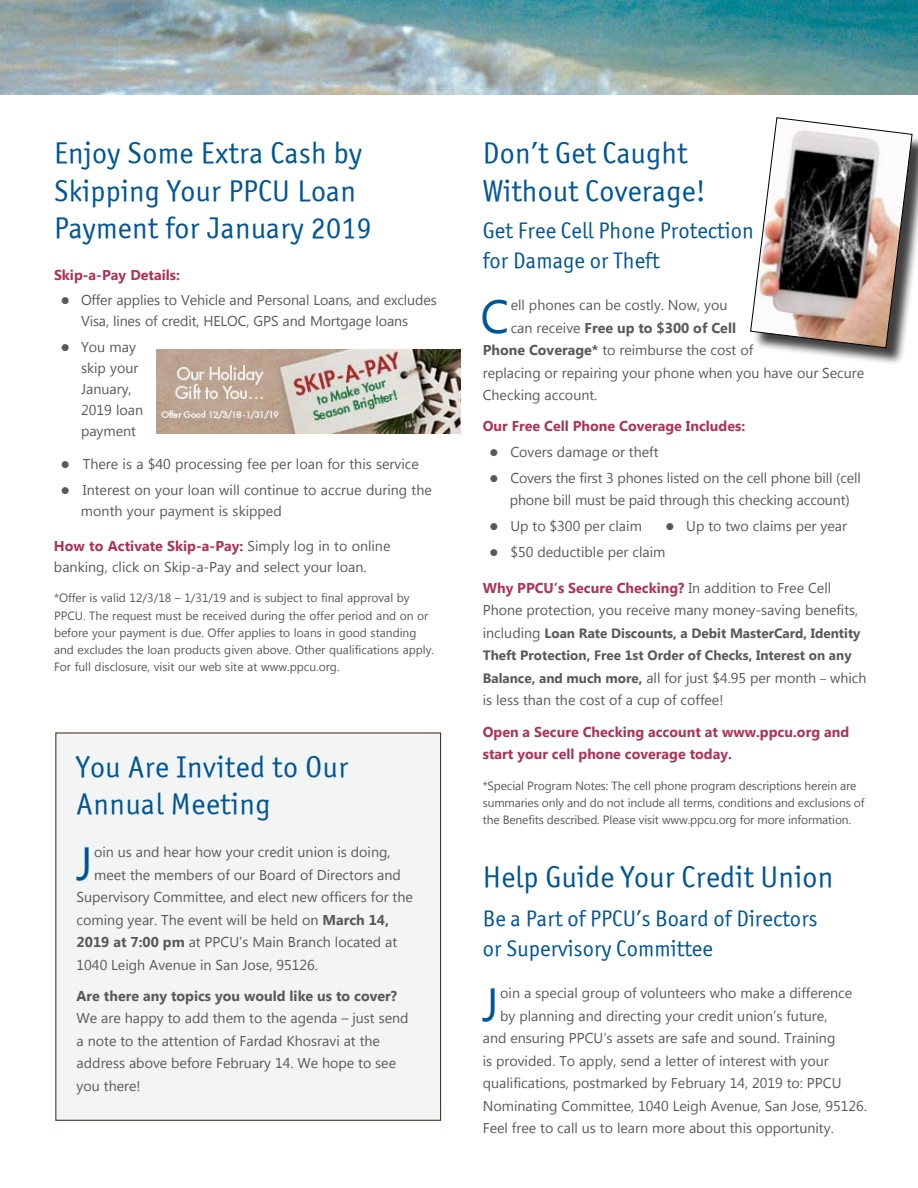
<style>
.page{position:relative;width:918px;height:1188px;background:#fff}
.page>*{position:absolute;margin:0;border:0;box-sizing:border-box;transform-origin:0 0}
.t1{font:46.35px "Microsoft New Tai Lue";color:#005695}
.t2{font:30px/37.5px "Officina Sans ITCTT Book";letter-spacing:.01em;color:#005695}
.t3{font:22.5px/30px "Officina Sans ITCTT Book";letter-spacing:.005em;color:#005695}
.t4{font:14.25px/21px "Microsoft New Tai Lue";color:#58595b}
.t5{font:700 14.25px/22.5px "Microsoft New Tai Lue";color:#ad3358}
.t6{font:700 14.25px "Microsoft New Tai Lue";color:#58595b}
.t7{font:700 13.5px/22.5px "Microsoft New Tai Lue";color:#58595b}
.t8{font:12px/17.2px "Microsoft New Tai Lue";color:#58595b}
.s1{font-weight:700;color:#ad3358}
.s2{font-weight:700}
.s3{font-weight:400}
.s4{font-weight:400;font-size:14.25px}
.s5{font-weight:700;font-size:13.5px}
.s6{font-size:12px}
</style>
<div class="page">
<img style="left:0;top:0;width:918px;height:94px">
<img style="left:157px;top:350px;width:304px;height:84px">
<div style="left:753px;top:120px;width:165px;height:246px;background:#000;opacity:.75"></div>
<svg style="left:750px;top:117px;width:162px;height:231px"></svg>
<div style="left:56px;top:733px;width:385px;height:387px;background:#f3f4f4"></div>
<div style="left:55px;top:732px;width:386px;height:389px;border:1px solid #513628"></div>
<h2 class="t2" style="left:54px;top:134px;width:319px">Enjoy Some Extra Cash by<br>Skipping Your PPCU Loan<br>Payment for January 2019</h2>
<p class="t5" style="left:54px;top:264px;width:128px">Skip-a-Pay Details:</p>
<p class="t4" style="left:61px;top:291px;width:378px;text-align:center">● Offer applies to Vehicle and Personal Loans, and excludes<br>Visa, lines of credit, HELOC, GPS and Mortgage loans</p>
<p class="t4" style="left:81px;top:338px;width:64px;text-indent:-20px">● You may skip your<br>January,<br>2019 loan payment</p>
<p class="t4" style="left:61px;top:455px;width:360px">● There is a $40 processing fee per loan for this service</p>
<p class="t4" style="left:81px;top:481px;width:352px;text-indent:-20px">● Interest on your loan will continue to accrue during the month your payment is skipped</p>
<p class="t4" style="left:54px;top:536px;width:338px"><span class="s1">How to Activate Skip-a-Pay:</span> Simply log in to online banking, click on Skip-a-Pay and select your loan.</p>
<p class="t8" style="left:54px;top:590px;width:382px">*Offer is valid 12/3/18 – 1/31/19 and is subject to final approval by PPCU. The request must be received during the offer period and on or before your payment is due. Offer applies to loans in good standing and excludes the loan products given above. Other qualifications apply.<br>For full disclosure, visit our web site at www.ppcu.org.</p>
<h2 class="t2" style="left:77px;top:748px;width:273px">You Are Invited to Our<br>Annual Meeting</h2>
<h1 class="t1" style="left:76px;top:837px;width:18px">J</h1>
<p class="t4" style="left:94px;top:843px;width:298px">oin us and hear how your credit union is doing,</p>
<p class="t4" style="left:94px;top:865px;width:308px">meet the members of our Board of Directors and</p>
<p class="t4" style="left:77px;top:888px;width:338px">Supervisory Committee, and elect new officers for the</p>
<p class="t4" style="left:77px;top:910px;width:314px">coming year. The event will be held on <span class="s2">March 14,</span></p>
<p class="t4" style="left:77px;top:933px;width:322px"><span class="s2">2019 at 7:00 pm</span> at PPCU’s Main Branch located at</p>
<p class="t4" style="left:77px;top:955px;width:243px">1040 Leigh Avenue in San Jose, 95126.</p>
<p class="t6" style="left:77px;top:987px;width:322px">Are there any topics you would like us to cover?</p>
<p class="t4" style="left:77px;top:1008px;width:333px;line-height:22.5px">We are happy to add them to the agenda – just send a note to the attention of Fardad Khosravi at the address above before February 14. We hope to see you there!</p>
<h2 class="t2" style="left:483px;top:134px;width:225px">Don’t Get Caught<br>Without Coverage!</h2>
<h3 class="t3" style="left:483px;top:215px;width:272px">Get Free Cell Phone Protection for Damage or Theft</h3>
<h1 class="t1" style="left:481px;top:290px;width:30px">C</h1>
<p class="t4" style="left:511px;top:296px;width:218px">ell phones can be costly. Now, you</p>
<p class="t6" style="left:511px;top:320px;width:227px"><span class="s3">can receive</span> Free up to $300 of Cell</p>
<p class="t4" style="left:483px;top:341px;width:272px"><span class="s2">Phone Coverage*</span> to reimburse the cost of</p>
<p class="t4" style="left:483px;top:363px;width:383px">replacing or repairing your phone when you have our Secure</p>
<p class="t4" style="left:483px;top:386px;width:116px">Checking account.</p>
<p class="t5" style="left:483px;top:416px;width:264px">Our Free Cell Phone Coverage Includes:</p>
<p class="t4" style="left:490px;top:443px;width:171px">● Covers damage or theft</p>
<p class="t4" style="left:510px;top:468px;width:353px;line-height:22.5px;text-indent:-20px">● Covers the first 3 phones listed on the cell phone bill (cell phone bill must be paid through this checking account)</p>
<p class="t4" style="left:490px;top:517px;width:154px">● Up to $300 per claim</p>
<p class="t4" style="left:665px;top:517px;width:183px">● Up to two claims per year</p>
<p class="t4" style="left:490px;top:543px;width:177px">● $50 deductible per claim</p>
<p class="t4" style="left:483px;top:578px;width:377px;line-height:22.5px"><span class="s1">Why PPCU’s Secure Checking?</span> In addition to Free Cell<br>Phone protection, you receive many money-saving benefits,</p>
<p class="t7" style="left:483px;top:623px;width:379px"><span class="s4">including</span> Loan Rate Discounts, a Debit MasterCard, Identity<br>Theft Protection, Free 1st Order of Checks, Interest on any</p>
<p class="t4" style="left:483px;top:668px;width:385px;line-height:22.5px"><span class="s5">Balance, and much more,</span> all for just $4.95 per month <span class="s6">–</span> which is less than the cost of a cup of coffee!</p>
<p class="t5" style="left:483px;top:721px;width:368px">Open a Secure Checking account at www.ppcu.org and start your cell phone coverage today.</p>
<p class="t8" style="left:483px;top:778px;width:383px">*Special Program Notes: The cell phone program descriptions herein are summaries only and do not include all terms, conditions and exclusions of the Benefits described. Please visit www.ppcu.org for more information.</p>
<h2 class="t2" style="left:483px;top:858px;width:352px">Help Guide Your Credit Union</h2>
<h3 class="t3" style="left:483px;top:903px;width:336px">Be a Part of PPCU’s Board of Directors or Supervisory Committee</h3>
<h1 class="t1" style="left:482px;top:978px;width:18px">J</h1>
<p class="t4" style="left:500px;top:984px;width:354px">oin a special group of volunteers who make a difference</p>
<p class="t4" style="left:500px;top:1006px;width:329px">by planning and directing your credit union’s future,</p>
<p class="t4" style="left:483px;top:1029px;width:354px">and ensuring PPCU’s assets are safe and sound. Training</p>
<p class="t4" style="left:483px;top:1051px;width:348px">is provided. To apply, send a letter of interest with your</p>
<p class="t4" style="left:483px;top:1074px;width:360px">qualifications, postmarked by February 14, 2019 to: PPCU</p>
<p class="t4" style="left:483px;top:1096px;width:386px">Nominating Committee, 1040 Leigh Avenue, San Jose, 95126.</p>
<p class="t4" style="left:483px;top:1119px;width:353px">Feel free to call us to learn more about this opportunity.</p>
</div>
